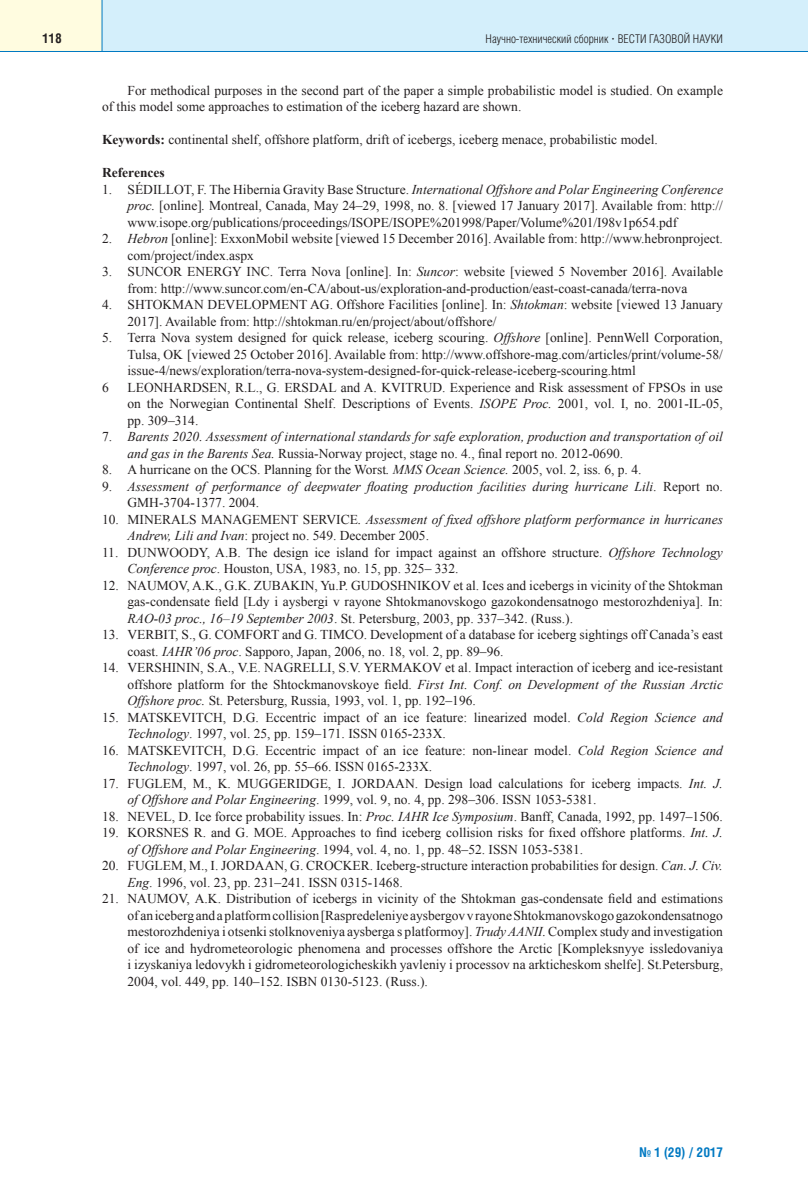
<style>
.page{position:relative;width:808px;height:1191px;background:#fff}
.page>*{position:absolute;margin:0;border:0;box-sizing:border-box;transform-origin:0 0}
.t1{font:13.5px/16.5px "Times New Roman";color:#231f20}
.t2{font:italic 13.5px/16.5px "Times New Roman";color:#231f20}
.t3{font:700 13.5px "Helios Cond";color:#0079c2}
.t4{font:700 13.5px "Times New Roman";color:#231f20}
.t5{font:700 13.5px "Helios Cond";color:#231f20}
.t6{font:300 12px "Helios Cond";color:#231f20}
.s1{font-family:"Times New Roman";font-weight:700}
.s2{font-weight:700}
.s3{font-style:italic}
.s4{font-style:normal}
</style>
<div class="page">
<div style="left:102px;top:0;width:706px;height:51px;background:#d4effb"></div>
<div style="left:0;top:0;width:102px;height:51px;background:#fffce0"></div>
<hr style="left:0;top:51px;width:808px;height:1px;background:#0079c2">
<hr style="left:102px;top:0;width:1px;height:51px;background:#0079c2">
<p class="t5" style="left:42px;top:33px;width:21px">118</p>
<p class="t6" style="left:486px;top:34px;width:239px">Научно-технический сборник <span class="s1">·</span> ВЕСТИ ГАЗОВОЙ НАУКИ</p>
<p class="t1" style="left:102px;top:82px;width:622px;text-indent:26px">For methodical purposes in the second part of the paper a simple probabilistic model is studied. On example of this model some approaches to estimation of the iceberg hazard are shown.</p>
<p class="t1" style="left:102px;top:131px;width:557px"><span class="s2">Keywords:</span> continental shelf, offshore platform, drift of icebergs, iceberg menace, probabilistic model.</p>
<p class="t4" style="left:102px;top:165px;width:64px">References</p>
<p class="t1" style="left:128px;top:181px;width:597px;text-align:justify;text-indent:-26px">1. SÉDILLOT, F. The Hibernia Gravity Base Structure. <span class="s3">International Offshore and Polar Engineering Conference proc.</span> [online]<span class="s3">.</span> Montreal, Canada, May 24–29, 1998, no. 8. [viewed 17 January 2017]. Available from: http:// www.isope.org/publications/proceedings/ISOPE/ISOPE%201998/Paper/Volume%201/I98v1p654.pdf</p>
<p class="t1" style="left:128px;top:230px;width:597px;text-indent:-26px">2. <span class="s3">Hebron</span> [online]: ExxonMobil website [viewed 15 December 2016]. Available from: http://www.hebronproject. com/project/index.aspx</p>
<p class="t1" style="left:128px;top:263px;width:597px;text-indent:-26px">3. SUNCOR ENERGY INC. Terra Nova [online]. In: <span class="s3">Suncor</span>: website [viewed 5 November 2016]. Available from: http://www.suncor.com/en-CA/about-us/exploration-and-production/east-coast-canada/terra-nova</p>
<p class="t1" style="left:128px;top:296px;width:597px;text-indent:-26px">4. SHTOKMAN DEVELOPMENT AG. Offshore Facilities [online]. In: <span class="s3">Shtokman</span>: website [viewed 13 January<br>2017]. Available from: http://shtokman.ru/en/project/about/offshore/</p>
<p class="t1" style="left:102px;top:329px;width:622px">5. Terra Nova system designed for quick release, iceberg scouring. <span class="s3">Offshore</span> [online]. PennWell Corporation,</p>
<p class="t1" style="left:128px;top:346px;width:597px">Tulsa, OK [viewed 25 October 2016]. Available from: http://www.offshore-mag.com/articles/print/volume-58/</p>
<p class="t1" style="left:128px;top:362px;width:510px">issue-4/news/exploration/terra-nova-system-designed-for-quick-release-iceberg-scouring.html</p>
<p class="t1" style="left:102px;top:379px;width:8px">6</p>
<p class="t1" style="left:128px;top:379px;width:597px;text-align:justify">LEONHARDSEN, R.L., G. ERSDAL and A. KVITRUD. Experience and Risk assessment of FPSOs in use on the Norwegian Continental Shelf. Descriptions of Events. <span class="s3">ISOPE Proc.</span> 2001, vol. I, no. 2001-IL-05, pp. 309–314.</p>
<p class="t2" style="left:128px;top:428px;width:597px;text-indent:-26px"><span class="s4">7.</span> Barents 2020. Assessment of international standards for safe exploration, production and transportation of oil and gas in the Barents Sea. <span class="s4">Russia-Norway project, stage no. 4., final report no. 2012-0690.</span></p>
<p class="t1" style="left:102px;top:461px;width:541px">8. A hurricane on the OCS. Planning for the Worst<span class="s3">. MMS Ocean Science.</span> 2005, vol. 2, iss. 6, p. 4.</p>
<p class="t2" style="left:128px;top:478px;width:597px;text-indent:-26px"><span class="s4">9.</span> Assessment of performance of deepwater floating production facilities during hurricane Lili<span class="s4">. Report no.<br>GMH-3704-1377. 2004.</span></p>
<p class="t2" style="left:128px;top:511px;width:597px;text-indent:-26px"><span class="s4">10. MINERALS MANAGEMENT SERVICE</span>. Assessment of fixed offshore platform performance in hurricanes<br>Andrew, Lili and Ivan<span class="s4">: project no. 549. December 2005.</span></p>
<p class="t1" style="left:128px;top:544px;width:597px;text-indent:-26px">11. DUNWOODY, A.B. The design ice island for impact against an offshore structure. <span class="s3">Offshore Technology<br>Conference proc</span>. Houston, USA, 1983, no. 15, pp. 325– 332.</p>
<p class="t1" style="left:128px;top:577px;width:597px;text-align:justify;text-indent:-26px">12. NAUMOV, A.K., G.K. ZUBAKIN, Yu.P. GUDOSHNIKOV et al. Ices and icebergs in vicinity of the Shtokman gas-condensate field [Ldy i aysbergi v rayone Shtokmanovskogo gazokondensatnogo mestorozhdeniya]. In:<br><span class="s3">RAO-03 proc., 16–19 September 2003</span>. St. Petersburg, 2003, pp. 337–342. (Russ.).</p>
<p class="t1" style="left:128px;top:626px;width:597px;text-indent:-26px">13. VERBIT, S., G. COMFORT and G. TIMCO. Development of a database for iceberg sightings off Canada’s east coast. <span class="s3">IAHR’06 proc</span>. Sapporo, Japan, 2006, no. 18, vol. 2, pp. 89–96.</p>
<p class="t1" style="left:128px;top:659px;width:597px;text-align:justify;text-indent:-26px">14. VERSHININ, S.A., V.E. NAGRELLI, S.V. YERMAKOV et al. Impact interaction of iceberg and ice-resistant offshore platform for the Shtockmanovskoye field. <span class="s3">First Int. Conf. on Development of the Russian Arctic Offshore proc.</span> St. Petersburg, Russia, 1993, vol. 1, pp. 192–196.</p>
<p class="t1" style="left:128px;top:709px;width:597px;text-indent:-26px">15. MATSKEVITCH, D.G. Eccentric impact of an ice feature: linearized model. <span class="s3">Cold Region Science and<br>Technology</span>. 1997, vol. 25, pp. 159–171. ISSN 0165-233X.</p>
<p class="t1" style="left:128px;top:742px;width:597px;text-indent:-26px">16. MATSKEVITCH, D.G. Eccentric impact of an ice feature: non-linear model. <span class="s3">Cold Region Science and<br>Technology</span>. 1997, vol. 26, pp. 55–66. ISSN 0165-233X.</p>
<p class="t1" style="left:128px;top:775px;width:597px;text-indent:-26px">17. FUGLEM, M., K. MUGGERIDGE, I. JORDAAN. Design load calculations for iceberg impacts. <span class="s3">Int. J. of Offshore and Polar Engineering</span>. 1999, vol. 9, no. 4, pp. 298–306. ISSN 1053-5381.</p>
<p class="t1" style="left:102px;top:808px;width:622px">18. NEVEL, D. Ice force probability issues. In: <span class="s3">Proc. IAHR Ice Symposium</span>. Banff, Canada, 1992, pp. 1497–1506.</p>
<p class="t1" style="left:128px;top:824px;width:597px;text-indent:-26px">19. KORSNES R. and G. MOE. Approaches to find iceberg collision risks for fixed offshore platforms. <span class="s3">Int. J. of Offshore and Polar Engineering</span>. 1994, vol. 4, no. 1, pp. 48–52. ISSN 1053-5381.</p>
<p class="t1" style="left:128px;top:857px;width:597px;text-indent:-26px">20. FUGLEM, M., I. JORDAAN, G. CROCKER. Iceberg-structure interaction probabilities for design. <span class="s3">Can. J. Civ.<br>Eng</span>. 1996, vol. 23, pp. 231–241. ISSN 0315-1468.</p>
<p class="t1" style="left:128px;top:890px;width:597px;text-align:justify;text-indent:-26px">21. NAUMOV, А.K. Distribution of icebergs in vicinity of the Shtokman gas-condensate field and estimations of an iceberg and a platform collision [Raspredeleniye aysbergov v rayone Shtokmanovskogo gazokondensatnogo mestorozhdeniya i otsenki stolknoveniya aysberga s platformoy]. <span class="s3">Trudy AANII.</span> Complex study and investigation of ice and hydrometeorologic phenomena and processes offshore the Arctic [Kompleksnyye issledovaniya i izyskaniya ledovykh i gidrometeorologicheskikh yavleniy i processov na arkticheskom shelfe]. St.Petersburg, 2004, vol. 449, pp. 140–152. ISBN 0130-5123. (Russ.).</p>
<p class="t3" style="left:639px;top:1147px;width:85px">№ 1 (29) / 2017</p>
</div>
